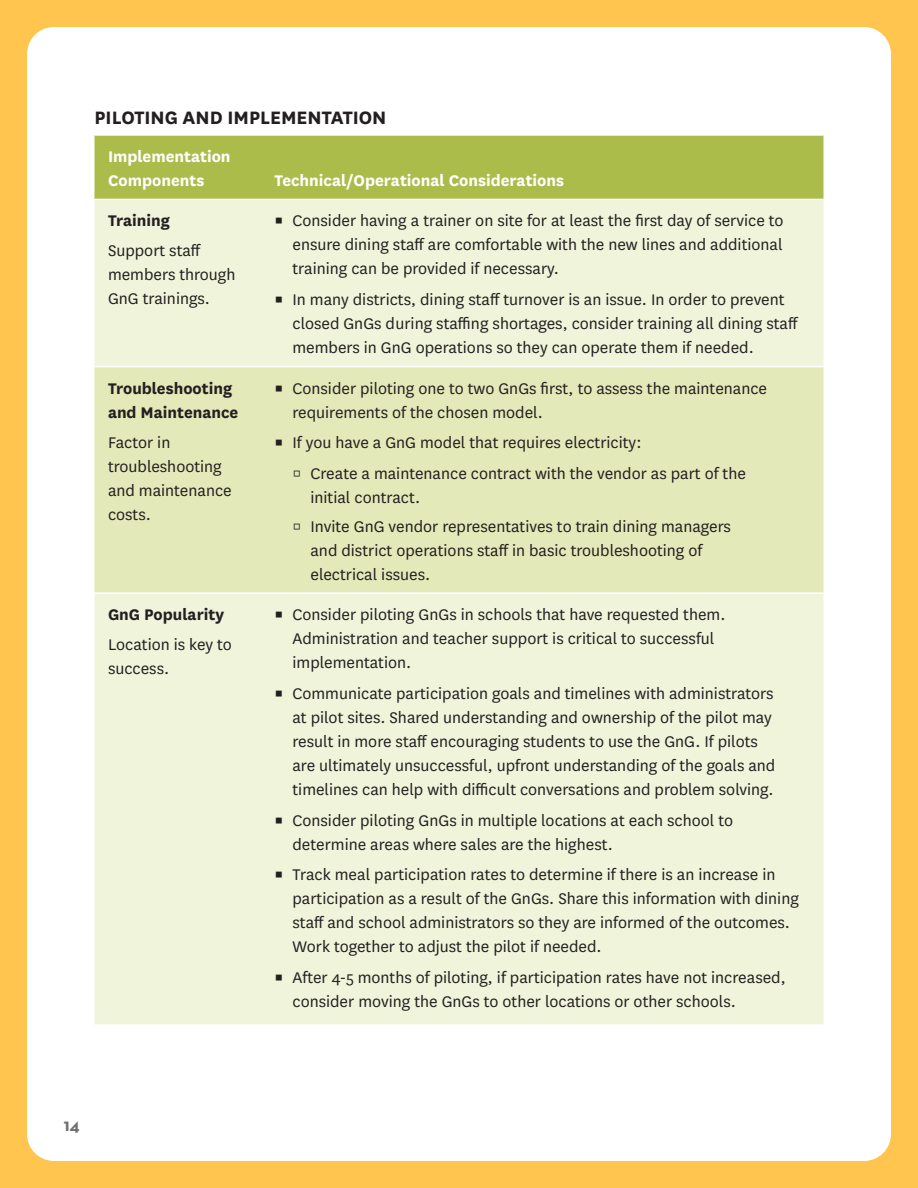
<style>
.page{position:relative;width:918px;height:1188px;background:#ffc54e}
.page>*{position:absolute;margin:0;border:0;box-sizing:border-box;transform-origin:0 0}
.t1{font:700 21px "National";color:#231f20}
.Table_p1{font:18px/24px "National";color:#231f20}
.p1_strong{font:700 18px/24px "National";color:#fff}
.Table_p1-2{font:700 18px/24px "National";color:#231f20}
.t2{font:700 18px "Neutraface Text";color:#6d6f71}
</style>
<div class="page">
<div style="left:27px;top:27px;width:864px;height:1134px;background:#fff;border-radius:27px"></div>
<div style="left:94px;top:136px;width:730px;height:63px;background:#acbc4b"></div>
<div style="left:94px;top:200px;width:730px;height:824px;background:#eff4da"></div>
<div style="left:94px;top:367px;width:730px;height:225px;background:#e3e9b8"></div>
<hr style="left:94px;top:366px;width:167px;height:1px;background:#fff">
<hr style="left:261px;top:366px;width:563px;height:1px;background:#fff">
<hr style="left:94px;top:592px;width:167px;height:2px;background:#fff">
<hr style="left:261px;top:592px;width:563px;height:2px;background:#fff">
<h4 class="t1" style="left:94px;top:102px;width:293px">PILOTING AND IMPLEMENTATION</h4>
<p class="p1_strong" style="left:108px;top:143px;width:124px">Implementation<br>Components</p>
<p class="p1_strong" style="left:274px;top:167px;width:291px">Technical/Operational Considerations</p>
<p class="Table_p1-2" style="left:108px;top:208px;width:63px">Training</p>
<p class="Table_p1" style="left:108px;top:238px;width:129px">Support staff members through<br>GnG trainings.</p>
<p class="Table_p1" style="left:292px;top:208px;width:493px;text-align:justify;text-indent:-18px">▪ Consider having a trainer on site for at least the first day of service to ensure dining staff are comfortable with the new lines and additional training can be provided if necessary.</p>
<p class="Table_p1" style="left:292px;top:287px;width:507px;text-indent:-18px">▪ In many districts, dining staff turnover is an issue. In order to prevent closed GnGs during staffing shortages, consider training all dining staff members in GnG operations so they can operate them if needed.</p>
<p class="Table_p1-2" style="left:108px;top:375px;width:132px">Troubleshooting and Maintenance</p>
<p class="Table_p1" style="left:108px;top:429px;width:125px">Factor in troubleshooting and maintenance costs.</p>
<p class="Table_p1" style="left:292px;top:375px;width:476px;text-indent:-18px">▪ Consider piloting one to two GnGs first, to assess the maintenance requirements of the chosen model.</p>
<p class="Table_p1" style="left:274px;top:430px;width:369px">▪ If you have a GnG model that requires electricity:</p>
<p class="Table_p1" style="left:310px;top:461px;width:437px;text-indent:-18px">▫ Create a maintenance contract with the vendor as part of the initial contract.</p>
<p class="Table_p1" style="left:310px;top:513px;width:422px;text-indent:-18px">▫ Invite GnG vendor representatives to train dining managers and district operations staff in basic troubleshooting of electrical issues.</p>
<p class="Table_p1-2" style="left:108px;top:601px;width:118px">GnG Popularity</p>
<p class="Table_p1" style="left:108px;top:632px;width:125px">Location is key to success.</p>
<p class="Table_p1" style="left:292px;top:602px;width:434px;text-indent:-18px">▪ Consider piloting GnGs in schools that have requested them.<br>Administration and teacher support is critical to successful implementation.</p>
<p class="Table_p1" style="left:292px;top:681px;width:484px;text-indent:-18px">▪ Communicate participation goals and timelines with administrators at pilot sites. Shared understanding and ownership of the pilot may result in more staff encouraging students to use the GnG. If pilots are ultimately unsuccessful, upfront understanding of the goals and timelines can help with difficult conversations and problem solving.</p>
<p class="Table_p1" style="left:292px;top:807px;width:442px;text-indent:-18px">▪ Consider piloting GnGs in multiple locations at each school to determine areas where sales are the highest.</p>
<p class="Table_p1" style="left:292px;top:862px;width:508px;text-indent:-18px">▪ Track meal participation rates to determine if there is an increase in participation as a result of the GnGs. Share this information with dining staff and school administrators so they are informed of the outcomes.<br>Work together to adjust the pilot if needed.</p>
<p class="Table_p1" style="left:292px;top:965px;width:495px;text-indent:-18px">▪ After 4-5 months of piloting, if participation rates have not increased, consider moving the GnGs to other locations or other schools.</p>
<p class="t2" style="left:64px;top:1114px;width:17px">14</p>
</div>
